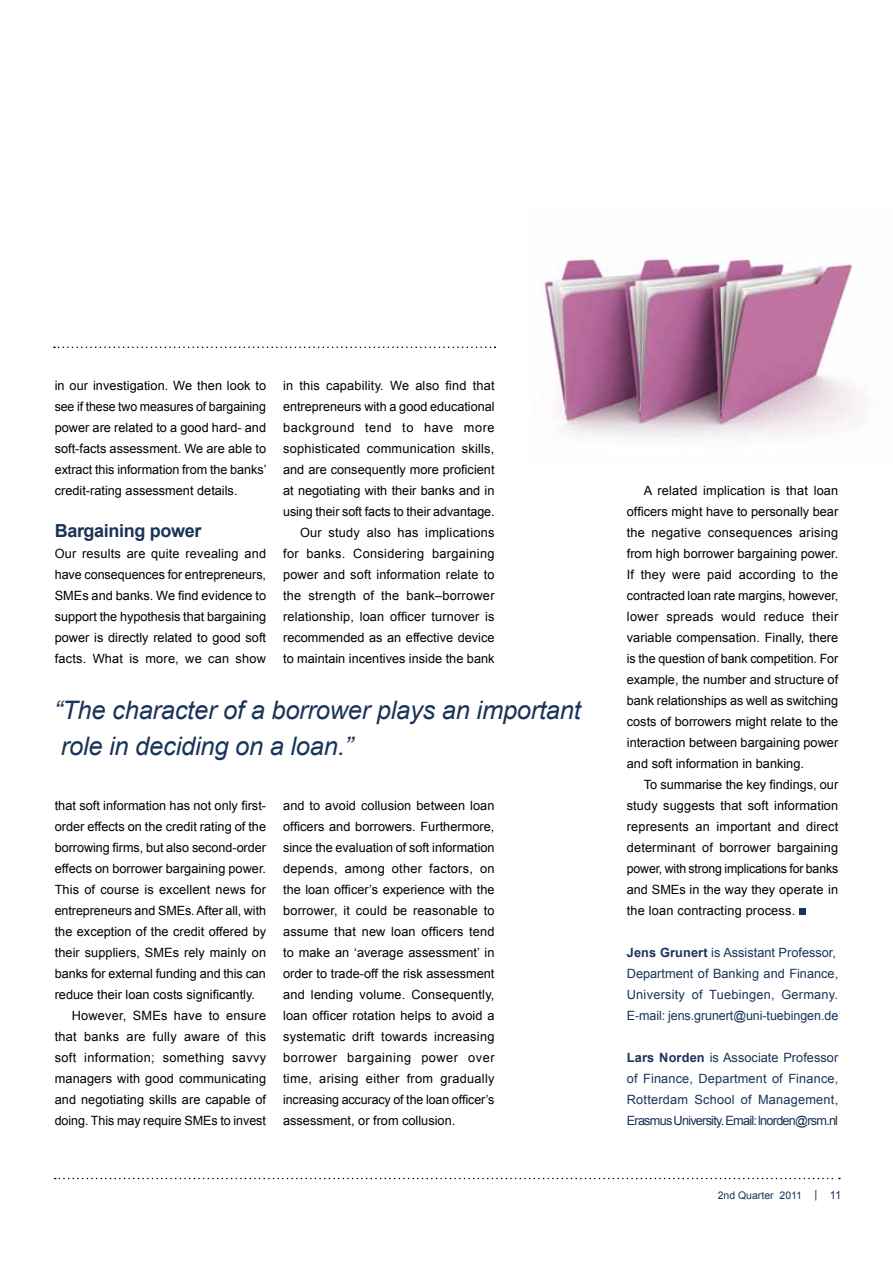
<style>
.page{position:relative;width:893px;height:1263px;background:#fff}
.page>*{position:absolute;margin:0;border:0;box-sizing:border-box;transform-origin:0 0}
.t1{font:italic 25.5px/36px "Arial";letter-spacing:-.01em;color:#1a3359}
.t2{font:700 18px "Arial";letter-spacing:-.02em;color:#1a3359}
.t3{font:12.75px/21px "Arial";color:#000;text-align:justify}
.t4{font:12.75px/21px "Arial";color:#1a3359}
.t5{font:12.75px "Arial";letter-spacing:.025em;color:#000}
.t6{font:12.75px "Arial";letter-spacing:.02em;color:#000}
.t7{font:10.5px "Arial";color:#1a3359}
.s1{font-weight:700}
.s2{font-size:11.25px}
</style>
<div class="page">
<svg style="left:55px;top:1178px;width:785px;height:1px"></svg>
<img style="left:540px;top:256px;width:324px;height:181px">
<div style="left:799px;top:908px;width:7px;height:7px;background:#1a3359"></div>
<svg style="left:54px;top:347px;width:441px;height:1px"></svg>
<p class="t3" style="left:55px;top:375px;width:213px">in our investigation. We then look to see if these two measures of bargaining power are related to a good hard- and soft-facts assessment. We are able to extract this information from the banks’ credit-rating assessment details.</p>
<h2 class="t2" style="left:55px;top:521px;width:148px">Bargaining power</h2>
<p class="t3" style="left:55px;top:543px;width:213px">Our results are quite revealing and have consequences for entrepreneurs, SMEs and banks. We find evidence to support the hypothesis that bargaining power is directly related to good soft facts. What is more, we can show</p>
<p class="t3" style="left:283px;top:375px;width:213px;text-align:right">in this capability. We also find that entrepreneurs with a good educational background tend to have more sophisticated communication skills, and are consequently more proficient at negotiating with their banks and in using their soft facts to their advantage.<br>Our study also has implications for banks. Considering bargaining power and soft information relate to the strength of the bank–borrower relationship, loan officer turnover is recommended as an effective device to maintain incentives inside the bank</p>
<h1 class="t1" style="left:54px;top:692px;width:528px">“The character of a borrower plays an important role in deciding on a loan.”</h1>
<p class="t3" style="left:55px;top:795px;width:213px">that soft information has not only first-</p>
<p class="t3" style="left:55px;top:816px;width:213px">order effects on the credit rating of the</p>
<p class="t3" style="left:55px;top:837px;width:213px">borrowing firms, but also second-order</p>
<p class="t3" style="left:55px;top:858px;width:213px">effects on borrower bargaining power.</p>
<p class="t3" style="left:55px;top:879px;width:213px">This of course is excellent news for</p>
<p class="t3" style="left:55px;top:900px;width:213px">entrepreneurs and SMEs. After all, with</p>
<p class="t3" style="left:55px;top:921px;width:213px">the exception of the credit offered by</p>
<p class="t3" style="left:55px;top:942px;width:213px">their suppliers, SMEs rely mainly on</p>
<p class="t3" style="left:55px;top:963px;width:213px">banks for external funding and this can</p>
<p class="t3" style="left:55px;top:984px;width:202px">reduce their loan costs significantly.</p>
<p class="t6" style="left:72px;top:1008px;width:196px">However, SMEs have to ensure</p>
<p class="t5" style="left:55px;top:1029px;width:213px">that banks are fully aware of this</p>
<p class="t5" style="left:55px;top:1050px;width:213px">soft information; something savvy</p>
<p class="t3" style="left:55px;top:1068px;width:213px">managers with good communicating</p>
<p class="t3" style="left:55px;top:1089px;width:213px">and negotiating skills are capable of</p>
<p class="t3" style="left:55px;top:1110px;width:213px">doing. This may require SMEs to invest</p>
<p class="t3" style="left:283px;top:795px;width:213px">and to avoid collusion between loan officers and borrowers. Furthermore, since the evaluation of soft information depends, among other factors, on the loan officer’s experience with the borrower, it could be reasonable to assume that new loan officers tend to make an ‘average assessment’ in order to trade-off the risk assessment and lending volume. Consequently, loan officer rotation helps to avoid a systematic drift towards increasing borrower bargaining power over time, arising either from gradually increasing accuracy of the loan officer’s assessment, or from collusion.</p>
<p class="t3" style="left:627px;top:480px;width:213px;text-indent:17px">A related implication is that loan officers might have to personally bear the negative consequences arising from high borrower bargaining power.<br>If they were paid according to the contracted loan rate margins, however, lower spreads would reduce their variable compensation. Finally, there is the question of bank competition. For example, the number and structure of bank relationships as well as switching costs of borrowers might relate to the interaction between bargaining power and soft information in banking.</p>
<p class="t3" style="left:627px;top:774px;width:213px;text-indent:17px">To summarise the key findings, our study suggests that soft information represents an important and direct determinant of borrower bargaining power, with strong implications for banks and SMEs in the way they operate in the loan contracting process.</p>
<p class="t4" style="left:627px;top:942px;width:213px"><span class="s1">Jens Grunert</span> is Assistant Professor, Department of Banking and Finance, University of Tuebingen, Germany.<br>E-mail: jens.grunert@uni-tuebingen.de</p>
<p class="t4" style="left:627px;top:1047px;width:213px;text-align:justify"><span class="s1">Lars Norden</span> is Associate Professor of Finance, Department of Finance, Rotterdam School of Management, Erasmus University. Email: lnorden@rsm.nl</p>
<p class="t7" style="left:718px;top:1189px;width:125px">2nd Quarter 2011 <span class="s2">| 11</span></p>
</div>
